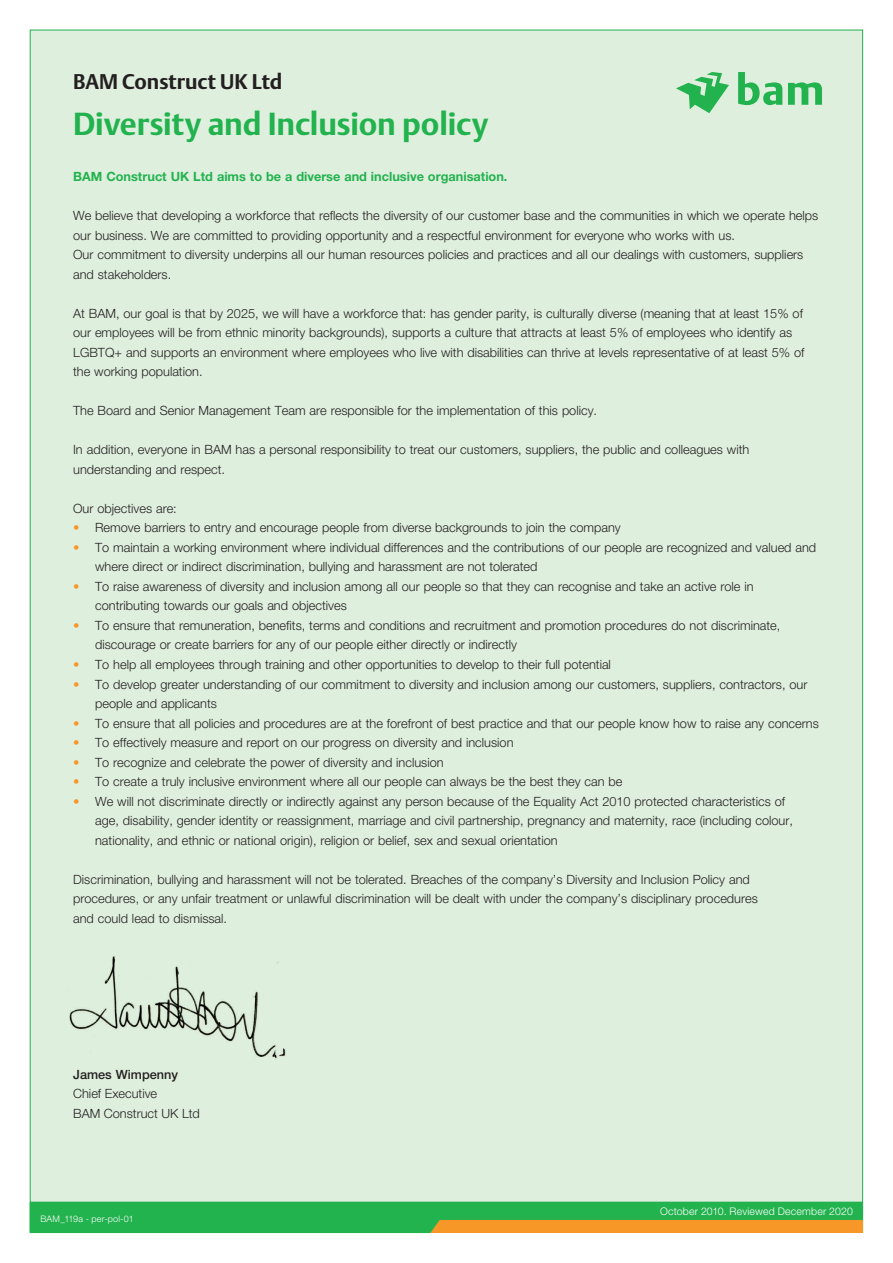
<style>
.page{position:relative;width:893px;height:1263px;background:#fff}
.page>*{position:absolute;margin:0;border:0;box-sizing:border-box;transform-origin:0 0}
._03__Body_text_Black{font:700 31.65px "DTL Argo T";letter-spacing:-.005em;color:#22b24e}
._01__Main_header_Gre{font:700 21px "DTL Argo T";letter-spacing:-.005em;color:#231f20}
.body_text{font:300 12.75px/19.5px "Helvetica Neue LT Std";color:#231f20}
.body_text-2{font:700 12.75px "Helvetica Neue LT Std";color:#22b24e}
._03__Body_text_Black-2{font:300 12.75px/19.5px "Helvetica Neue LT Std";color:#231f20}
.t1{font:500 12.75px "Helvetica Neue LT Std";color:#231f20}
._08__Body_text_itali{font:300 10.5px "Helvetica Neue LT";letter-spacing:.02em;color:#fff}
._09__Job_code_number{font:300 9px "Helvetica Neue LT Std";letter-spacing:.025em;color:#fff}
.s1{color:#f79727}
</style>
<div class="page">
<div style="left:30px;top:30px;width:833px;height:1202px;background:#dfefde"></div>
<svg style="left:676px;top:72px;width:146px;height:41px"></svg>
<svg style="left:30px;top:1202px;width:833px;height:31px;background:#50ac45"></svg>
<img style="left:69px;top:956px;width:217px;height:103px">
<p class="_01__Main_header_Gre" style="left:73px;top:69px;width:211px">BAM Construct UK Ltd</p>
<p class="_03__Body_text_Black" style="left:73px;top:105px;width:417px">Diversity and Inclusion policy</p>
<p class="body_text-2" style="left:73px;top:169px;width:436px">BAM Construct UK Ltd aims to be a diverse and inclusive organisation.</p>
<p class="body_text" style="left:73px;top:206px;width:747px">We believe that developing a workforce that reflects the diversity of our customer base and the communities in which we operate helps our business. We are committed to providing opportunity and a respectful environment for everyone who works with us.</p>
<p class="body_text" style="left:73px;top:245px;width:732px">Our commitment to diversity underpins all our human resources policies and practices and all our dealings with customers, suppliers and stakeholders.</p>
<p class="body_text" style="left:73px;top:303px;width:733px">At BAM, our goal is that by 2025, we will have a workforce that: has gender parity, is culturally diverse (meaning that at least 15% of our employees will be from ethnic minority backgrounds), supports a culture that attracts at least 5% of employees who identify as LGBTQ+ and supports an environment where employees who live with disabilities can thrive at levels representative of at least 5% of the working population.</p>
<p class="body_text" style="left:73px;top:401px;width:525px">The Board and Senior Management Team are responsible for the implementation of this policy.</p>
<p class="body_text" style="left:73px;top:440px;width:678px">In addition, everyone in BAM has a personal responsibility to treat our customers, suppliers, the public and colleagues with understanding and respect.</p>
<p class="body_text" style="left:73px;top:498px;width:105px">Our objectives are:</p>
<p class="body_text" style="left:73px;top:518px;width:549px"><span class="s1">•</span> Remove barriers to entry and encourage people from diverse backgrounds to join the company</p>
<p class="body_text" style="left:95px;top:537px;width:723px;text-indent:-22px"><span class="s1">•</span> To maintain a working environment where individual differences and the contributions of our people are recognized and valued and where direct or indirect discrimination, bullying and harassment are not tolerated</p>
<p class="body_text" style="left:95px;top:576px;width:660px;text-indent:-22px"><span class="s1">•</span> To raise awareness of diversity and inclusion among all our people so that they can recognise and take an active role in contributing towards our goals and objectives</p>
<p class="body_text" style="left:95px;top:615px;width:687px;text-indent:-22px"><span class="s1">•</span> To ensure that remuneration, benefits, terms and conditions and recruitment and promotion procedures do not discriminate, discourage or create barriers for any of our people either directly or indirectly</p>
<p class="body_text" style="left:73px;top:654px;width:539px"><span class="s1">•</span> To help all employees through training and other opportunities to develop to their full potential</p>
<p class="body_text" style="left:95px;top:674px;width:714px;text-indent:-22px"><span class="s1">•</span> To develop greater understanding of our commitment to diversity and inclusion among our customers, suppliers, contractors, our people and applicants</p>
<p class="body_text" style="left:73px;top:713px;width:747px"><span class="s1">•</span> To ensure that all policies and procedures are at the forefront of best practice and that our people know how to raise any concerns</p>
<p class="body_text" style="left:73px;top:732px;width:442px"><span class="s1">•</span> To effectively measure and report on our progress on diversity and inclusion</p>
<p class="body_text" style="left:73px;top:752px;width:372px"><span class="s1">•</span> To recognize and celebrate the power of diversity and inclusion</p>
<p class="body_text" style="left:73px;top:771px;width:551px"><span class="s1">•</span> To create a truly inclusive environment where all our people can always be the best they can be</p>
<p class="body_text" style="left:95px;top:791px;width:699px;text-indent:-22px"><span class="s1">•</span> We will not discriminate directly or indirectly against any person because of the Equality Act 2010 protected characteristics of age, disability, gender identity or reassignment, marriage and civil partnership, pregnancy and maternity, race (including colour, nationality, and ethnic or national origin), religion or belief, sex and sexual orientation</p>
<p class="body_text" style="left:73px;top:869px;width:686px">Discrimination, bullying and harassment will not be tolerated. Breaches of the company’s Diversity and Inclusion Policy and procedures, or any unfair treatment or unlawful discrimination will be dealt with under the company’s disciplinary procedures and could lead to dismissal.</p>
<p class="t1" style="left:73px;top:1066px;width:106px">James Wimpenny</p>
<p class="_03__Body_text_Black-2" style="left:73px;top:1083px;width:128px">Chief Executive<br>BAM Construct UK Ltd</p>
<p class="_09__Job_code_number" style="left:40px;top:1213px;width:95px">BAM_119a - per-pol-01</p>
<p class="_08__Body_text_itali" style="left:660px;top:1204px;width:194px">October 2010. Reviewed December 2020</p>
</div>
